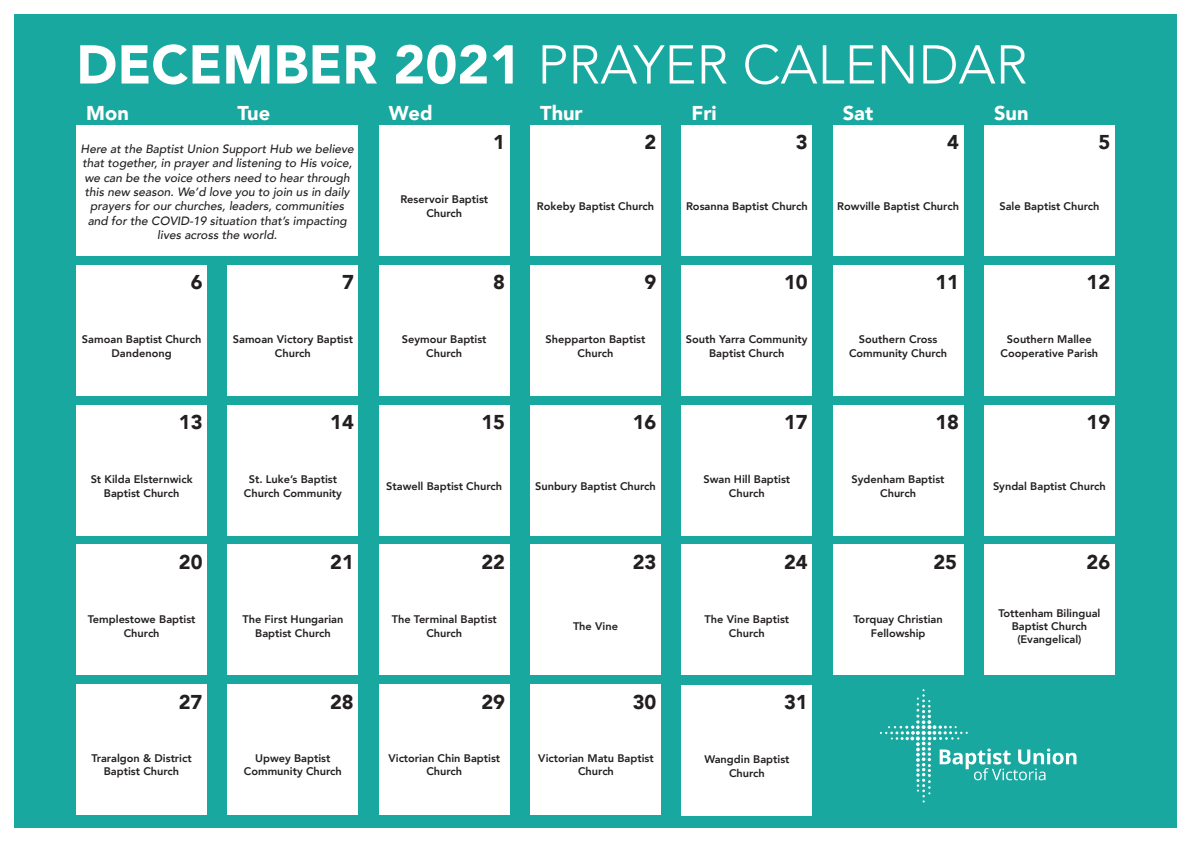
<style>
.page{position:relative;width:1191px;height:842px;background:#fff}
.page>*{position:absolute;margin:0;border:0;box-sizing:border-box;transform-origin:0 0}
.t1{font:300 54px "Avenir";color:#fff}
.t2{font:900 20px "Avenir";color:#231f20}
.t3{font:900 20px "Avenir";color:#fff}
.t4{font:italic 500 12px/14.4px "Avenir";color:#231f20;text-align:center}
.t5{font:800 11px/13.2px "Avenir";color:#231f20;text-align:center}
.s1{font-weight:900}
</style>
<div class="page">
<div style="left:14px;top:14px;width:1162px;height:813px;background:#19a89f"></div>
<div style="left:681px;top:685px;width:131px;height:130px;background:#fff"></div>
<div style="left:379px;top:125px;width:130px;height:130px;background:#fff"></div>
<div style="left:530px;top:125px;width:130px;height:130px;background:#fff"></div>
<div style="left:833px;top:125px;width:130px;height:130px;background:#fff"></div>
<div style="left:681px;top:125px;width:131px;height:130px;background:#fff"></div>
<div style="left:984px;top:125px;width:130px;height:130px;background:#fff"></div>
<div style="left:76px;top:265px;width:131px;height:130px;background:#fff"></div>
<div style="left:228px;top:265px;width:130px;height:130px;background:#fff"></div>
<div style="left:379px;top:265px;width:130px;height:130px;background:#fff"></div>
<div style="left:530px;top:265px;width:130px;height:130px;background:#fff"></div>
<div style="left:833px;top:265px;width:130px;height:130px;background:#fff"></div>
<div style="left:681px;top:265px;width:131px;height:130px;background:#fff"></div>
<div style="left:984px;top:265px;width:130px;height:130px;background:#fff"></div>
<div style="left:76px;top:405px;width:131px;height:130px;background:#fff"></div>
<div style="left:228px;top:405px;width:130px;height:130px;background:#fff"></div>
<div style="left:379px;top:405px;width:130px;height:130px;background:#fff"></div>
<div style="left:530px;top:405px;width:130px;height:130px;background:#fff"></div>
<div style="left:833px;top:405px;width:130px;height:130px;background:#fff"></div>
<div style="left:681px;top:405px;width:131px;height:130px;background:#fff"></div>
<div style="left:984px;top:405px;width:130px;height:130px;background:#fff"></div>
<div style="left:76px;top:545px;width:131px;height:130px;background:#fff"></div>
<div style="left:228px;top:545px;width:130px;height:130px;background:#fff"></div>
<div style="left:379px;top:545px;width:130px;height:130px;background:#fff"></div>
<div style="left:530px;top:545px;width:130px;height:130px;background:#fff"></div>
<div style="left:833px;top:545px;width:130px;height:130px;background:#fff"></div>
<div style="left:681px;top:545px;width:131px;height:130px;background:#fff"></div>
<div style="left:984px;top:545px;width:130px;height:130px;background:#fff"></div>
<div style="left:76px;top:685px;width:131px;height:130px;background:#fff"></div>
<div style="left:228px;top:685px;width:130px;height:130px;background:#fff"></div>
<div style="left:379px;top:685px;width:130px;height:130px;background:#fff"></div>
<div style="left:530px;top:685px;width:130px;height:130px;background:#fff"></div>
<svg style="left:880px;top:689px;width:196px;height:113px"></svg>
<div style="left:76px;top:125px;width:282px;height:130px;background:#fff"></div>
<p class="t1" style="left:76px;top:33px;width:952px"><span class="s1">DECEMBER 2021</span> PRAYER CALENDAR</p>
<p class="t3" style="left:86px;top:96px;width:44px">Mon</p>
<p class="t3" style="left:238px;top:96px;width:34px">Tue</p>
<p class="t3" style="left:389px;top:96px;width:45px">Wed</p>
<p class="t3" style="left:540px;top:96px;width:44px">Thur</p>
<p class="t3" style="left:691px;top:96px;width:27px">Fri</p>
<p class="t3" style="left:842px;top:96px;width:32px">Sat</p>
<p class="t3" style="left:994px;top:96px;width:36px">Sun</p>
<p class="t4" style="left:80px;top:142px;width:275px">Here at the Baptist Union Support Hub we believe that together, in prayer and listening to His voice, we can be the voice others need to hear through this new season. We’d love you to join us in daily prayers for our churches, leaders, communities and for the COVID-19 situation that’s impacting lives across the world.</p>
<p class="t2" style="left:493px;top:125px;width:13px">1</p>
<p class="t2" style="left:644px;top:125px;width:13px">2</p>
<p class="t2" style="left:796px;top:125px;width:13px">3</p>
<p class="t2" style="left:947px;top:125px;width:13px">4</p>
<p class="t2" style="left:1098px;top:125px;width:13px">5</p>
<p class="t5" style="left:400px;top:193px;width:89px">Reservoir Baptist<br>Church</p>
<p class="t5" style="left:537px;top:200px;width:119px">Rokeby Baptist Church</p>
<p class="t5" style="left:686px;top:200px;width:123px">Rosanna Baptist Church</p>
<p class="t5" style="left:837px;top:200px;width:123px">Rowville Baptist Church</p>
<p class="t5" style="left:999px;top:200px;width:102px">Sale Baptist Church</p>
<p class="t2" style="left:191px;top:265px;width:13px">6</p>
<p class="t2" style="left:342px;top:265px;width:13px">7</p>
<p class="t2" style="left:493px;top:265px;width:13px">8</p>
<p class="t2" style="left:644px;top:265px;width:13px">9</p>
<p class="t2" style="left:784px;top:265px;width:25px">10</p>
<p class="t2" style="left:935px;top:265px;width:25px">11</p>
<p class="t2" style="left:1086px;top:265px;width:25px">12</p>
<p class="t5" style="left:82px;top:333px;width:121px">Samoan Baptist Church<br>Dandenong</p>
<p class="t5" style="left:233px;top:333px;width:122px">Samoan Victory Baptist<br>Church</p>
<p class="t5" style="left:402px;top:333px;width:86px">Seymour Baptist<br>Church</p>
<p class="t5" style="left:545px;top:333px;width:101px">Shepparton Baptist<br>Church</p>
<p class="t5" style="left:686px;top:333px;width:123px">South Yarra Community<br>Baptist Church</p>
<p class="t5" style="left:849px;top:333px;width:99px">Southern Cross<br>Community Church</p>
<p class="t5" style="left:1000px;top:333px;width:99px">Southern Mallee<br>Cooperative Parish</p>
<p class="t2" style="left:179px;top:405px;width:25px">13</p>
<p class="t2" style="left:330px;top:405px;width:25px">14</p>
<p class="t2" style="left:481px;top:405px;width:25px">15</p>
<p class="t2" style="left:633px;top:405px;width:25px">16</p>
<p class="t2" style="left:784px;top:405px;width:25px">17</p>
<p class="t2" style="left:935px;top:405px;width:25px">18</p>
<p class="t2" style="left:1086px;top:405px;width:25px">19</p>
<p class="t5" style="left:91px;top:473px;width:103px">St Kilda Elsternwick<br>Baptist Church</p>
<p class="t5" style="left:244px;top:473px;width:99px">St. Luke’s Baptist<br>Church Community</p>
<p class="t5" style="left:386px;top:480px;width:117px">Stawell Baptist Church</p>
<p class="t5" style="left:535px;top:480px;width:122px">Sunbury Baptist Church</p>
<p class="t5" style="left:703px;top:473px;width:88px">Swan Hill Baptist<br>Church</p>
<p class="t5" style="left:851px;top:473px;width:94px">Sydenham Baptist<br>Church</p>
<p class="t5" style="left:993px;top:480px;width:114px">Syndal Baptist Church</p>
<p class="t2" style="left:179px;top:545px;width:25px">20</p>
<p class="t2" style="left:330px;top:545px;width:25px">21</p>
<p class="t2" style="left:481px;top:545px;width:25px">22</p>
<p class="t2" style="left:633px;top:545px;width:25px">23</p>
<p class="t2" style="left:784px;top:545px;width:25px">24</p>
<p class="t2" style="left:933px;top:545px;width:25px">25</p>
<p class="t2" style="left:1086px;top:545px;width:25px">26</p>
<p class="t5" style="left:88px;top:613px;width:109px">Templestowe Baptist<br>Church</p>
<p class="t5" style="left:242px;top:613px;width:103px">The First Hungarian<br>Baptist Church</p>
<p class="t5" style="left:392px;top:613px;width:107px">The Terminal Baptist<br>Church</p>
<p class="t5" style="left:573px;top:620px;width:47px">The Vine</p>
<p class="t5" style="left:704px;top:613px;width:86px">The Vine Baptist<br>Church</p>
<p class="t5" style="left:853px;top:613px;width:91px">Torquay Christian<br>Fellowship</p>
<p class="t5" style="left:998px;top:606px;width:104px">Tottenham Bilingual<br>Baptist Church (Evangelical)</p>
<p class="t2" style="left:179px;top:685px;width:25px">27</p>
<p class="t2" style="left:330px;top:685px;width:25px">28</p>
<p class="t2" style="left:481px;top:685px;width:25px">29</p>
<p class="t2" style="left:633px;top:685px;width:25px">30</p>
<p class="t2" style="left:784px;top:685px;width:25px">31</p>
<p class="t5" style="left:91px;top:751px;width:102px">Traralgon &amp; District<br>Baptist Church</p>
<p class="t5" style="left:244px;top:751px;width:99px">Upwey Baptist<br>Community Church</p>
<p class="t5" style="left:388px;top:752px;width:113px">Victorian Chin Baptist<br>Church</p>
<p class="t5" style="left:538px;top:751px;width:117px">Victorian Matu Baptist<br>Church</p>
<p class="t5" style="left:704px;top:753px;width:87px">Wangdin Baptist<br>Church</p>
</div>
